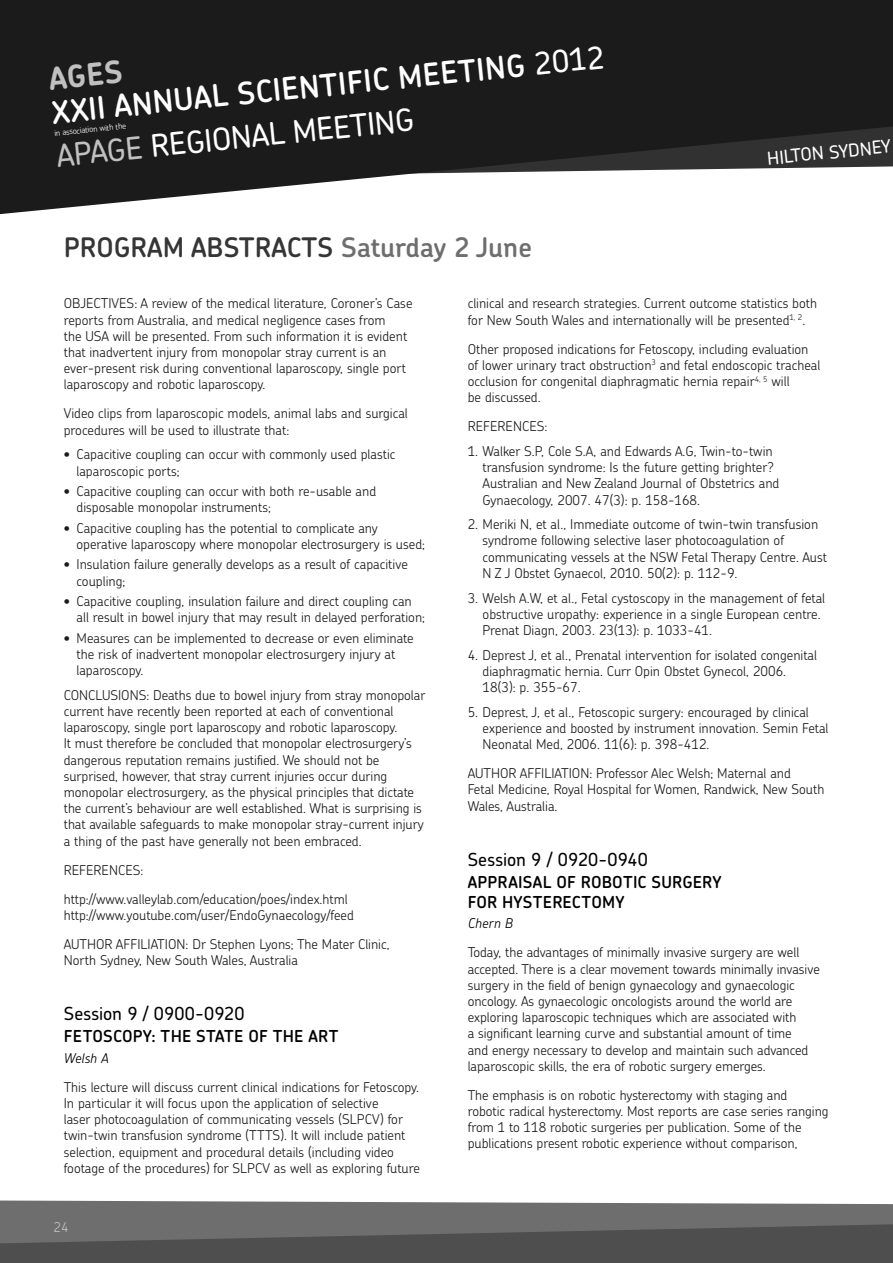
<style>
.page{position:relative;width:893px;height:1263px;background:#fff}
.page>*{position:absolute;margin:0;border:0;box-sizing:border-box;transform-origin:0 0}
.t1{font:600 30.9px "Chevin";color:#fff}
.t2{font:500 30.9px "Chevin";color:#fff}
.t3{font:700 30.9px "Chevin";color:#c0c0c0}
.t4{font:600 27px "Chevin";color:#6e6e6e}
.t5{font:600 27px "Chevin";color:#353535}
.t6{font:500 18px "Chevin";letter-spacing:.01em;color:#000}
.t7{font:500 18px "Chevin";color:#fff}
.t8{font:600 16.5px "Chevin";letter-spacing:.025em;color:#000}
.t9{font:300 13.5px/16.2px "Chevin";color:#1b1b1b}
.t10{font:italic 300 13.5px "Chevin";letter-spacing:.01em;color:#000}
.t11{font:300 13.5px "Chevin";color:#c0c0c0}
.t12{font:300 8.25px "Chevin";color:#fff}
.s1{font-weight:600}
.s2{color:#c0c0c0}
.s3{color:#353535}
</style>
<div class="page">
<svg style="left:0;top:1200px;width:893px;height:5px"></svg>
<svg style="left:0;top:0;width:893px;height:214px;background:#3d3d3d"></svg>
<svg style="left:0;top:1205px;width:893px;height:58px;background:#5d5d5d"></svg>
<h1 class="t1" style="left:345px;top:63px;width:95px;rotate:-6deg">FIC MEETIN</h1>
<h1 class="t2" style="left:504px;top:47px;width:100px;rotate:-6deg"><span class="s1">G</span> 2012</h1>
<h1 class="t3" style="left:47px;top:59px;width:75px;rotate:-6deg">AGES</h1>
<h1 class="t1" style="left:209px;top:76px;width:45px;rotate:-6deg">L SCIENTI</h1>
<h1 class="t1" style="left:50px;top:93px;width:99px;rotate:-6deg">XXII ANNUA</h1>
<h1 class="t2" style="left:55px;top:136px;width:360px;rotate:-6deg"><span class="s2">APAGE</span> REGION AL MEETIN G</h1>
<p class="t12" style="left:54px;top:128px;width:74px;rotate:-6deg">in association with the</p>
<h2 class="t5" style="left:64px;top:230px;width:85px">PROGRAM</h2>
<h2 class="t4" style="left:191px;top:230px;width:342px"><span class="s3">ABSTRACTS</span> SATURDAY 2 JUNE</h2>
<h3 class="t7" style="left:766px;top:147px;width:125px;rotate:-6deg">Hilt on SYDNEY</h3>
<p class="t9" style="left:64px;top:295px;width:350px">OBJECTIVES: A review of the medical literature, Coroner’s Case reports from Australia, and medical negligence cases from<br>the USA will be presented. From such information it is evident that inadvertent injury from monopolar stray current is an ever-present risk during conventional laparoscopy, single port laparoscopy and robotic laparoscopy.</p>
<p class="t9" style="left:64px;top:405px;width:346px">Video clips from laparoscopic models, animal labs and surgical procedures will be used to illustrate that:</p>
<p class="t9" style="left:77px;top:446px;width:320px;text-indent:-13px">• Capacitive coupling can occur with commonly used plastic laparoscopic ports;</p>
<p class="t9" style="left:77px;top:483px;width:301px;text-indent:-13px">• Capacitive coupling can occur with both re-usable and disposable monopolar instruments;</p>
<p class="t9" style="left:77px;top:519px;width:350px;text-indent:-13px">• Capacitive coupling has the potential to complicate any operative laparoscopy where monopolar electrosurgery is used;</p>
<p class="t9" style="left:77px;top:556px;width:333px;text-indent:-13px">• Insulation failure generally develops as a result of capacitive coupling;</p>
<p class="t9" style="left:77px;top:593px;width:350px;text-indent:-13px">• Capacitive coupling, insulation failure and direct coupling can all result in bowel injury that may result in delayed perforation;</p>
<p class="t9" style="left:77px;top:629px;width:339px;text-indent:-13px">• Measures can be implemented to decrease or even eliminate the risk of inadvertent monopolar electrosurgery injury at laparoscopy.</p>
<p class="t9" style="left:64px;top:686px;width:363px">CONCLUSIONS: Deaths due to bowel injury from stray monopolar current have recently been reported at each of conventional laparoscopy, single port laparoscopy and robotic laparoscopy.<br>It must therefore be concluded that monopolar electrosurgery’s dangerous reputation remains justified. We should not be surprised, however, that stray current injuries occur during monopolar electrosurgery, as the physical principles that dictate the current’s behaviour are well established. What is surprising is that available safeguards to make monopolar stray-current injury a thing of the past have generally not been embraced.</p>
<p class="t9" style="left:64px;top:855px;width:286px;line-height:29px">REFERENCES: http://www.valleylab.com/education/poes/index.html</p>
<p class="t9" style="left:64px;top:900px;width:327px;line-height:29px">http://www.youtube.com/user/EndoGynaecology/feed<br>AUTHOR AFFILIATION: Dr Stephen Lyons; The Mater Clinic,</p>
<p class="t9" style="left:64px;top:952px;width:236px">North Sydney, New South Wales, Australia</p>
<h3 class="t6" style="left:64px;top:1002px;width:182px">Session 9 / 0900-0920</h3>
<p class="t8" style="left:64px;top:1026px;width:11px">FETOSCOPY</p>
<p class="t8" style="left:151px;top:1026px;width:56px">: THE STATE</p>
<p class="t8" style="left:248px;top:1026px;width:71px">OF THE ART</p>
<p class="t10" style="left:64px;top:1049px;width:46px">Welsh A</p>
<p class="t9" style="left:64px;top:1078px;width:358px">This lecture will discuss current clinical indications for Fetoscopy.<br>In particular it will focus upon the application of selective<br>laser photocoagulation of communicating vessels (SLPCV) for twin-twin transfusion syndrome (TTTS). It will include patient selection, equipment and procedural details (including video footage of the procedures) for SLPCV as well as exploring future</p>
<p class="t11" style="left:54px;top:1218px;width:17px">24</p>
<p class="t9" style="left:468px;top:295px;width:351px">clinical and research strategies. Current outcome statistics both for New South Wales and internationally will be presented<sup>1,</sup> <sup>2</sup>.</p>
<p class="t9" style="left:468px;top:340px;width:354px">Other proposed indications for Fetoscopy, including evaluation of lower urinary tract obstruction<sup>3</sup> and fetal endoscopic tracheal occlusion for congenital diaphragmatic hernia repair<sup>4,</sup> <sup>5</sup> will<br>be discussed.</p>
<p class="t9" style="left:468px;top:418px;width:81px">REFERENCES:</p>
<p class="t9" style="left:483px;top:443px;width:298px;text-indent:-15px">1. Walker S.P, Cole S.A, and Edwards A.G, Twin-to-twin transfusion syndrome: Is the future getting brighter?<br>Australian and New Zealand Journal of Obstetrics and Gynaecology, 2007. 47(3): p. 158-168.</p>
<p class="t9" style="left:483px;top:516px;width:346px;text-indent:-15px">2. Meriki N, et al., Immediate outcome of twin-twin transfusion syndrome following selective laser photocoagulation of communicating vessels at the NSW Fetal Therapy Centre. Aust N Z J Obstet Gynaecol, 2010. 50(2): p. 112-9.</p>
<p class="t9" style="left:483px;top:589px;width:344px;text-indent:-15px">3. Welsh A.W, et al., Fetal cystoscopy in the management of fetal obstructive uropathy: experience in a single European centre.<br>Prenat Diagn, 2003. 23(13): p. 1033-41.</p>
<p class="t9" style="left:483px;top:646px;width:336px;text-indent:-15px">4. Deprest J, et al., Prenatal intervention for isolated congenital diaphragmatic hernia. Curr Opin Obstet Gynecol, 2006.<br>18(3): p. 355-67.</p>
<p class="t9" style="left:483px;top:703px;width:347px;text-indent:-15px">5. Deprest, J, et al., Fetoscopic surgery: encouraged by clinical experience and boosted by instrument innovation. Semin Fetal<br>Neonatal Med, 2006. 11(6): p. 398-412.</p>
<p class="t9" style="left:468px;top:765px;width:358px">AUTHOR AFFILIATION: Professor Alec Welsh; Maternal and<br>Fetal Medicine, Royal Hospital for Women, Randwick, New South<br>Wales, Australia.</p>
<h3 class="t6" style="left:468px;top:848px;width:182px">Session 9 / 0920-0940</h3>
<p class="t8" style="left:468px;top:871px;width:12px">APPRAISA</p>
<p class="t8" style="left:543px;top:871px;width:49px">L OF ROBOTIC</p>
<p class="t8" style="left:652px;top:871px;width:11px">SUR</p>
<p class="t8" style="left:682px;top:871px;width:14px">GERY</p>
<p class="t8" style="left:468px;top:891px;width:13px">FOR</p>
<p class="t8" style="left:502px;top:891px;width:14px">HYSTERECTOMY</p>
<p class="t10" style="left:468px;top:915px;width:47px">Chern B</p>
<p class="t9" style="left:468px;top:944px;width:354px">Today, the advantages of minimally invasive surgery are well accepted. There is a clear movement towards minimally invasive surgery in the field of benign gynaecology and gynaecologic oncology. As gynaecologic oncologists around the world are exploring laparoscopic techniques which are associated with<br>a significant learning curve and substantial amount of time<br>and energy necessary to develop and maintain such advanced laparoscopic skills, the era of robotic surgery emerges.</p>
<p class="t9" style="left:468px;top:1086px;width:362px">The emphasis is on robotic hysterectomy with staging and<br>robotic radical hysterectomy. Most reports are case series ranging from 1 to 118 robotic surgeries per publication. Some of the publications present robotic experience without comparison,</p>
</div>
